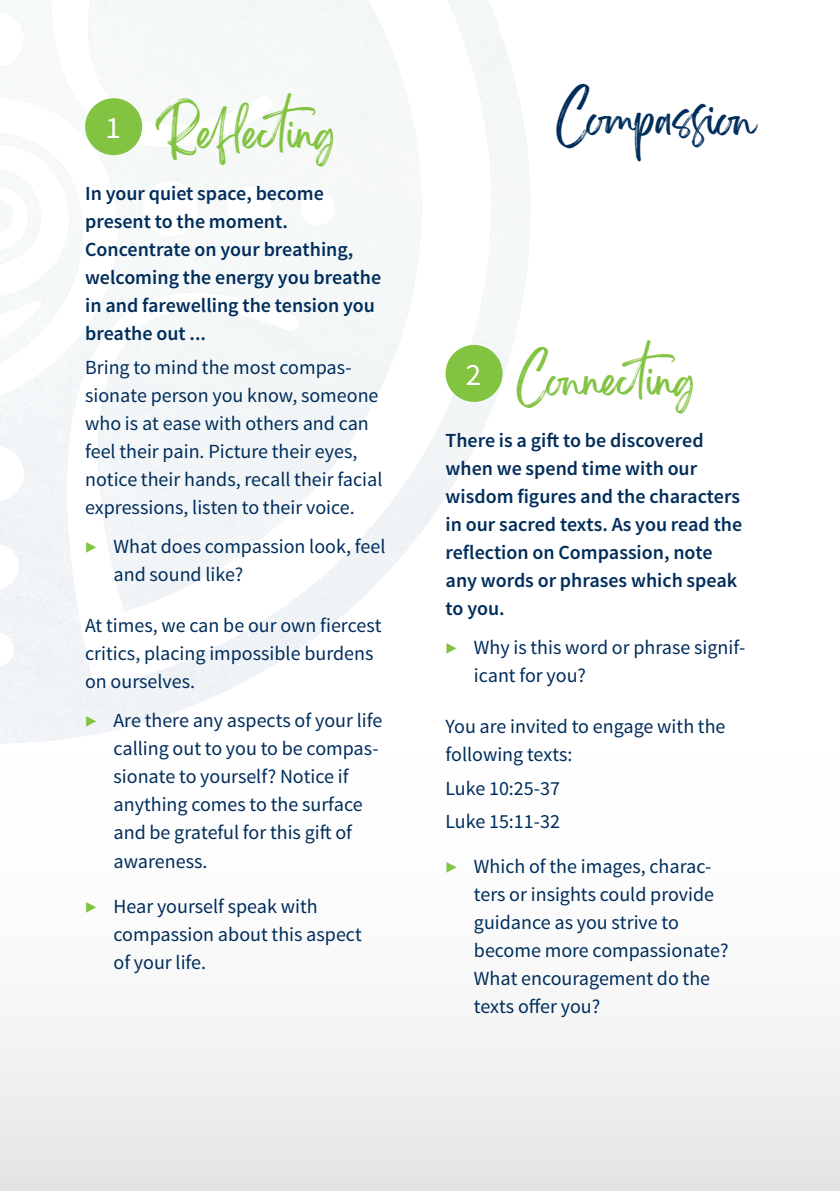
<style>
.page{position:relative;width:840px;height:1191px;background:#fff}
.page>*{position:absolute;margin:0;border:0;box-sizing:border-box;transform-origin:0 0}
.t1{font:40px "Brightwall";color:#002d5b}
.t2{font:38px "Brightwall";color:#82c341}
.t3{font:20px/28px "Source Sans Pro";color:#002d5b}
.t4{font:600 20px/28px "Source Sans Pro";color:#002d5b}
.s1{color:#82c341}
</style>
<div class="page">
<img style="left:0;top:0;width:530px;height:665px">
<div style="left:0;top:665px;width:839px;height:526px;background:linear-gradient(to bottom,#fff,#ebebeb)"></div>
<div style="left:85px;top:98px;width:57px;height:57px;background:#82c341;border-radius:50%"></div>
<div style="left:445px;top:345px;width:57px;height:57px;background:#82c341;border-radius:50%"></div>
<h2 class="t2" style="left:105px;top:120px;width:232px"><sup>1</sup> Reflecting</h2>
<h1 class="t1" style="left:556px;top:105px;width:204px">Compassion</h1>
<p class="t4" style="left:85px;top:180px;width:297px">In your quiet space, become present to the moment.<br>Concentrate on your breathing, welcoming the energy you breathe in and farewelling the tension you breathe out ...</p>
<p class="t3" style="left:85px;top:354px;width:299px">Bring to mind the most compas&shy;sionate person you know, someone who is at ease with others and can feel their pain. Picture their eyes, notice their hands, recall their facial expressions, listen to their voice.</p>
<p class="t3" style="left:113px;top:533px;width:273px;text-indent:-28px"><span class="s1">▶</span> What does compassion look, feel and sound like?</p>
<p class="t3" style="left:85px;top:612px;width:298px">At times, we can be our own fiercest critics, placing impossible burdens on ourselves.</p>
<p class="t3" style="left:113px;top:707px;width:270px;text-indent:-28px"><span class="s1">▶</span> Are there any aspects of your life calling out to you to be compas&shy;sionate to yourself? Notice if anything comes to the surface and be grateful for this gift of awareness.</p>
<p class="t3" style="left:113px;top:892px;width:250px;text-indent:-28px"><span class="s1">▶</span> Hear yourself speak with compassion about this aspect of your life.</p>
<h2 class="t2" style="left:465px;top:366px;width:231px"><sup>2</sup> Connecting</h2>
<p class="t4" style="left:445px;top:427px;width:298px">There is a gift to be discovered when we spend time with our wisdom figures and the characters in our sacred texts. As you read the reflection on Compassion, note any words or phrases which speak to you.</p>
<p class="t3" style="left:473px;top:634px;width:273px;text-indent:-28px"><span class="s1">▶</span> Why is this word or phrase signif&shy;icant for you?</p>
<p class="t3" style="left:445px;top:713px;width:281px">You are invited to engage with the following texts:</p>
<p class="t3" style="left:445px;top:771px;width:116px;line-height:33.6px">Luke 10:25-37<br>Luke 15:11-32</p>
<p class="t3" style="left:473px;top:853px;width:256px;text-indent:-28px"><span class="s1">▶</span> Which of the images, charac&shy;ters or insights could provide guidance as you strive to become more compassionate?<br>What encouragement do the texts offer you?</p>
</div>
